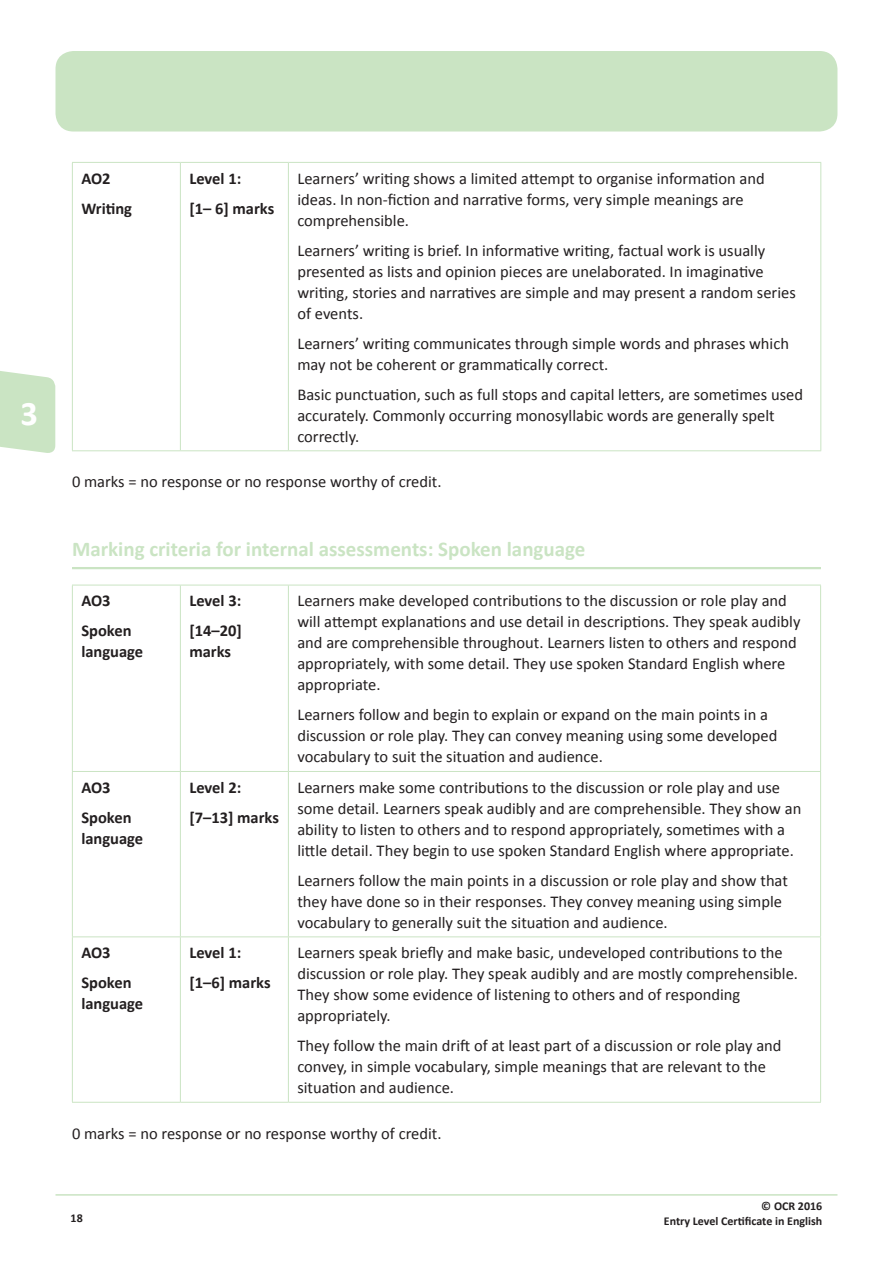
<style>
.page{position:relative;width:893px;height:1263px;background:#fff}
.page>*{position:absolute;margin:0;border:0;box-sizing:border-box;transform-origin:0 0}
.t1{font:700 34.5px "Calibri";color:#fff}
.HB{font:700 21px "Calibri";color:#cae4c3}
.TB_G{font:16.5px/21px "Calibri";color:#231f20}
.TB_G-2{font:700 16.5px/21px "Calibri";color:#231f20}
.TXG{font:16.5px "Calibri";color:#231f20}
.t2{font:700 12px/15px "Calibri";color:#231f20;text-align:right}
</style>
<div class="page">
<svg style="left:0;top:371px;width:55px;height:82px;background:#cee6c7"></svg>
<div style="left:56px;top:51px;width:781px;height:81px;background:#cae4c3;border-radius:18px"></div>
<hr style="left:56px;top:1194px;width:781px;height:1px;background:#cae4c3">
<hr style="left:72px;top:162px;width:108px;height:1px;background:#cae4c3">
<hr style="left:180px;top:162px;width:108px;height:1px;background:#cae4c3">
<hr style="left:180px;top:163px;width:1px;height:287px;background:#cae4c3">
<hr style="left:288px;top:162px;width:533px;height:1px;background:#cae4c3">
<hr style="left:288px;top:163px;width:1px;height:287px;background:#cae4c3">
<hr style="left:72px;top:163px;width:1px;height:287px;background:#cae4c3">
<hr style="left:820px;top:163px;width:1px;height:287px;background:#cae4c3">
<hr style="left:72px;top:450px;width:108px;height:1px;background:#cae4c3">
<hr style="left:180px;top:450px;width:108px;height:1px;background:#cae4c3">
<hr style="left:288px;top:450px;width:533px;height:1px;background:#cae4c3">
<hr style="left:72px;top:567px;width:749px;height:2px;background:#cae4c3">
<hr style="left:180px;top:585px;width:1px;height:186px;background:#cae4c3">
<hr style="left:288px;top:585px;width:1px;height:186px;background:#cae4c3">
<hr style="left:72px;top:771px;width:108px;height:1px;background:#cae4c3">
<hr style="left:180px;top:771px;width:108px;height:1px;background:#cae4c3">
<hr style="left:180px;top:772px;width:1px;height:164px;background:#cae4c3">
<hr style="left:288px;top:771px;width:533px;height:1px;background:#cae4c3">
<hr style="left:288px;top:772px;width:1px;height:164px;background:#cae4c3">
<hr style="left:72px;top:936px;width:108px;height:1px;background:#cae4c3">
<hr style="left:180px;top:936px;width:108px;height:1px;background:#cae4c3">
<hr style="left:180px;top:937px;width:1px;height:165px;background:#cae4c3">
<hr style="left:288px;top:936px;width:533px;height:1px;background:#cae4c3">
<hr style="left:288px;top:937px;width:1px;height:165px;background:#cae4c3">
<hr style="left:72px;top:585px;width:108px;height:1px;background:#cae4c3">
<hr style="left:72px;top:585px;width:1px;height:186px;background:#cae4c3">
<hr style="left:180px;top:585px;width:108px;height:1px;background:#cae4c3">
<hr style="left:288px;top:585px;width:533px;height:1px;background:#cae4c3">
<hr style="left:820px;top:585px;width:1px;height:186px;background:#cae4c3">
<hr style="left:72px;top:772px;width:1px;height:164px;background:#cae4c3">
<hr style="left:820px;top:772px;width:1px;height:164px;background:#cae4c3">
<hr style="left:72px;top:937px;width:1px;height:165px;background:#cae4c3">
<hr style="left:820px;top:937px;width:1px;height:165px;background:#cae4c3">
<hr style="left:72px;top:1102px;width:108px;height:1px;background:#cae4c3">
<hr style="left:180px;top:1102px;width:108px;height:1px;background:#cae4c3">
<hr style="left:288px;top:1102px;width:533px;height:1px;background:#cae4c3">
<h1 class="t1" style="left:21px;top:392px;width:19px">3</h1>
<p class="TB_G" style="left:297px;top:167px;width:469px">Learners’ writing shows a limited attempt to organise information and ideas. In non-fiction and narrative forms, very simple meanings are comprehensible.</p>
<p class="TB_G" style="left:297px;top:239px;width:500px">Learners’ writing is brief. In informative writing, factual work is usually presented as lists and opinion pieces are unelaborated. In imaginative writing, stories and narratives are simple and may present a random series of events.</p>
<p class="TB_G" style="left:297px;top:332px;width:493px">Learners’ writing communicates through simple words and phrases which may not be coherent or grammatically correct.</p>
<p class="TB_G" style="left:297px;top:383px;width:507px">Basic punctuation, such as full stops and capital letters, are sometimes used accurately. Commonly occurring monosyllabic words are generally spelt correctly.</p>
<p class="TXG" style="left:72px;top:471px;width:371px">0 marks = no response or no response worthy of credit.</p>
<p class="TB_G-2" style="left:189px;top:167px;width:53px">Level 1:</p>
<p class="TB_G-2" style="left:189px;top:197px;width:86px">[1– 6] marks</p>
<p class="TB_G-2" style="left:81px;top:167px;width:31px">AO2</p>
<p class="TB_G-2" style="left:81px;top:197px;width:52px">Writing</p>
<p class="HB" style="left:72px;top:536px;width:515px">Marking criteria for internal assessments: Spoken language</p>
<p class="TB_G-2" style="left:81px;top:590px;width:31px">AO3</p>
<p class="TB_G-2" style="left:81px;top:620px;width:63px">Spoken language</p>
<p class="TB_G-2" style="left:189px;top:590px;width:53px">Level 3:</p>
<p class="TB_G-2" style="left:189px;top:620px;width:54px">[14–20] marks</p>
<p class="TB_G" style="left:297px;top:590px;width:505px">Learners make developed contributions to the discussion or role play and will attempt explanations and use detail in descriptions. They speak audibly and are comprehensible throughout. Learners listen to others and respond appropriately, with some detail. They use spoken Standard English where appropriate.</p>
<p class="TB_G" style="left:297px;top:704px;width:482px">Learners follow and begin to explain or expand on the main points in a discussion or role play. They can convey meaning using some developed vocabulary to suit the situation and audience.</p>
<p class="TB_G-2" style="left:81px;top:776px;width:31px">AO3</p>
<p class="TB_G-2" style="left:81px;top:806px;width:63px">Spoken language</p>
<p class="TB_G-2" style="left:189px;top:776px;width:53px">Level 2:</p>
<p class="TB_G-2" style="left:189px;top:806px;width:91px">[7–13] marks</p>
<p class="TB_G" style="left:297px;top:776px;width:505px">Learners make some contributions to the discussion or role play and use some detail. Learners speak audibly and are comprehensible. They show an ability to listen to others and to respond appropriately, sometimes with a little detail. They begin to use spoken Standard English where appropriate.</p>
<p class="TB_G" style="left:297px;top:869px;width:492px">Learners follow the main points in a discussion or role play and show that they have done so in their responses. They convey meaning using simple vocabulary to generally suit the situation and audience.</p>
<p class="TB_G" style="left:297px;top:941px;width:502px">Learners speak briefly and make basic, undeveloped contributions to the discussion or role play. They speak audibly and are mostly comprehensible.<br>They show some evidence of listening to others and of responding appropriately.</p>
<p class="TB_G" style="left:297px;top:1034px;width:486px">They follow the main drift of at least part of a discussion or role play and convey, in simple vocabulary, simple meanings that are relevant to the situation and audience.</p>
<p class="TXG" style="left:72px;top:1123px;width:371px">0 marks = no response or no response worthy of credit.</p>
<p class="TB_G-2" style="left:189px;top:941px;width:53px">Level 1:</p>
<p class="TB_G-2" style="left:189px;top:971px;width:83px">[1–6] marks</p>
<p class="TB_G-2" style="left:81px;top:941px;width:31px">AO3</p>
<p class="TB_G-2" style="left:81px;top:971px;width:63px">Spoken language</p>
<p class="t2" style="left:71px;top:1210px;width:14px">18</p>
<p class="t2" style="left:664px;top:1198px;width:160px">© OCR 2016<br>Entry Level Certificate in English</p>
</div>
